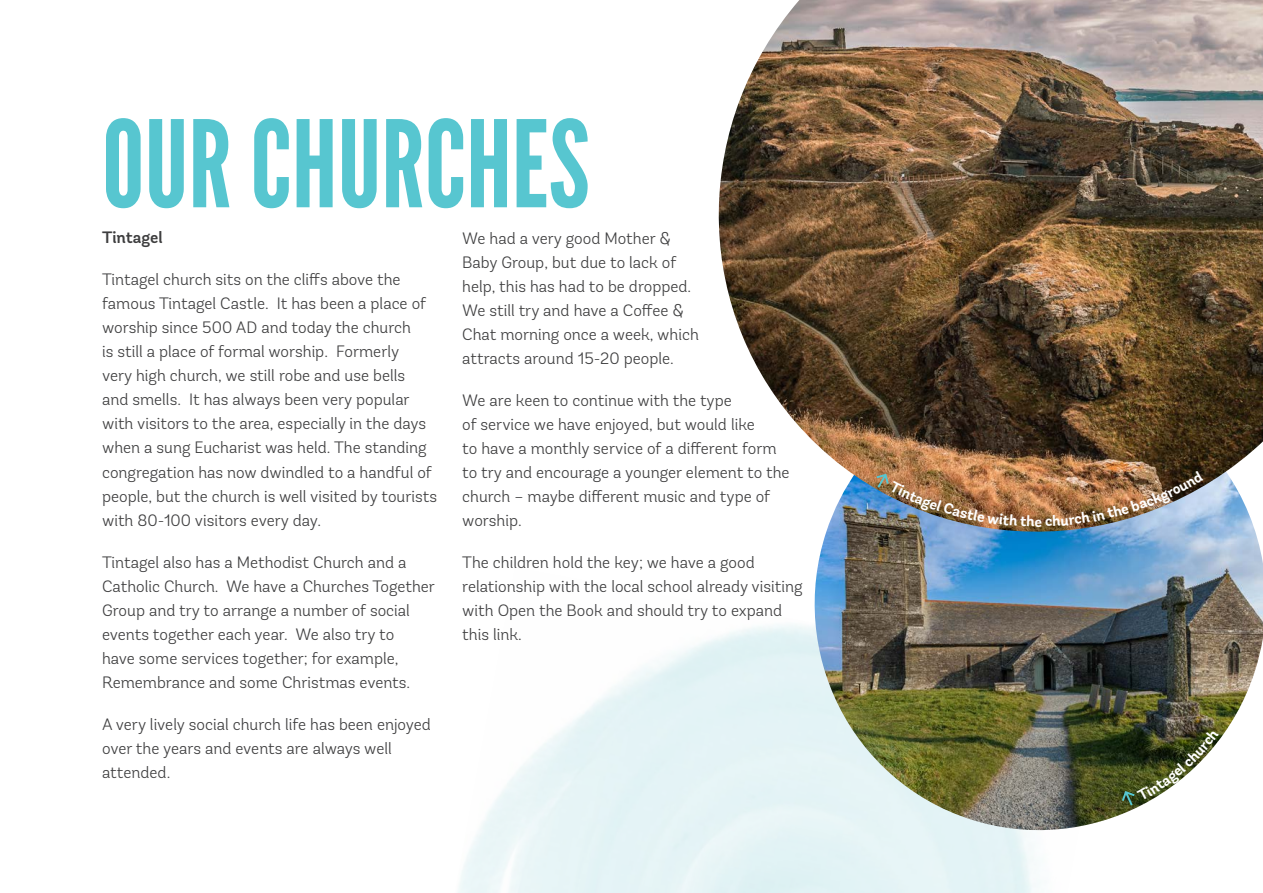
<style>
.page{position:relative;width:1263px;height:893px;background:#fff}
.page>*{position:absolute;margin:0;border:0;box-sizing:border-box;transform-origin:0 0}
.t1{font:120px "League Gothic";color:#57c6d0}
.t2{font:300 16.5px/24px "Andes Rounded";color:#3e3e3f}
.t3{font:600 16.5px "Andes Rounded";color:#3e3e3f}
.t4{font:700 15px "Andes Rounded";color:#fff}
</style>
<div class="page">
<img style="left:793px;top:533px;width:470px;height:299px">
<img style="left:718px;top:0;width:545px;height:533px">
<svg style="left:1119px;top:728px;width:100px;height:80px"></svg>
<img style="left:872px;top:470px;width:162px;height:57px">
<img style="left:1045px;top:471px;width:158px;height:55px">
<p class="t1" style="left:102px;top:93px;width:489px">OUR CHURCHES</p>
<p class="t3" style="left:102px;top:227px;width:62px">Tintagel</p>
<p class="t2" style="left:102px;top:268px;width:337px">Tintagel church sits on the cliffs above the famous Tintagel Castle. It has been a place of worship since 500 AD and today the church<br>is still a place of formal worship. Formerly<br>very high church, we still robe and use bells<br>and smells. It has always been very popular with visitors to the area, especially in the days when a sung Eucharist was held. The standing congregation has now dwindled to a handful of people, but the church is well visited by tourists with 80-100 visitors every day.</p>
<p class="t2" style="left:102px;top:550px;width:335px">Tintagel also has a Methodist Church and a Catholic Church. We have a Churches Together Group and try to arrange a number of social events together each year. We also try to<br>have some services together; for example, Remembrance and some Christmas events.</p>
<p class="t2" style="left:102px;top:712px;width:330px">A very lively social church life has been enjoyed over the years and events are always well attended.</p>
<p class="t2" style="left:462px;top:226px;width:238px">We had a very good Mother &amp;<br>Baby Group, but due to lack of help, this has had to be dropped.<br>We still try and have a Coffee &amp;<br>Chat morning once a week, which attracts around 15-20 people.</p>
<p class="t2" style="left:462px;top:388px;width:329px">We are keen to continue with the type<br>of service we have enjoyed, but would like<br>to have a monthly service of a different form to try and encourage a younger element to the church – maybe different music and type of worship.</p>
<p class="t2" style="left:462px;top:550px;width:342px">The children hold the key; we have a good relationship with the local school already visiting with Open the Book and should try to expand this link.</p>
<p class="t4" style="left:1034px;top:512px;width:9px">e</p>
</div>
